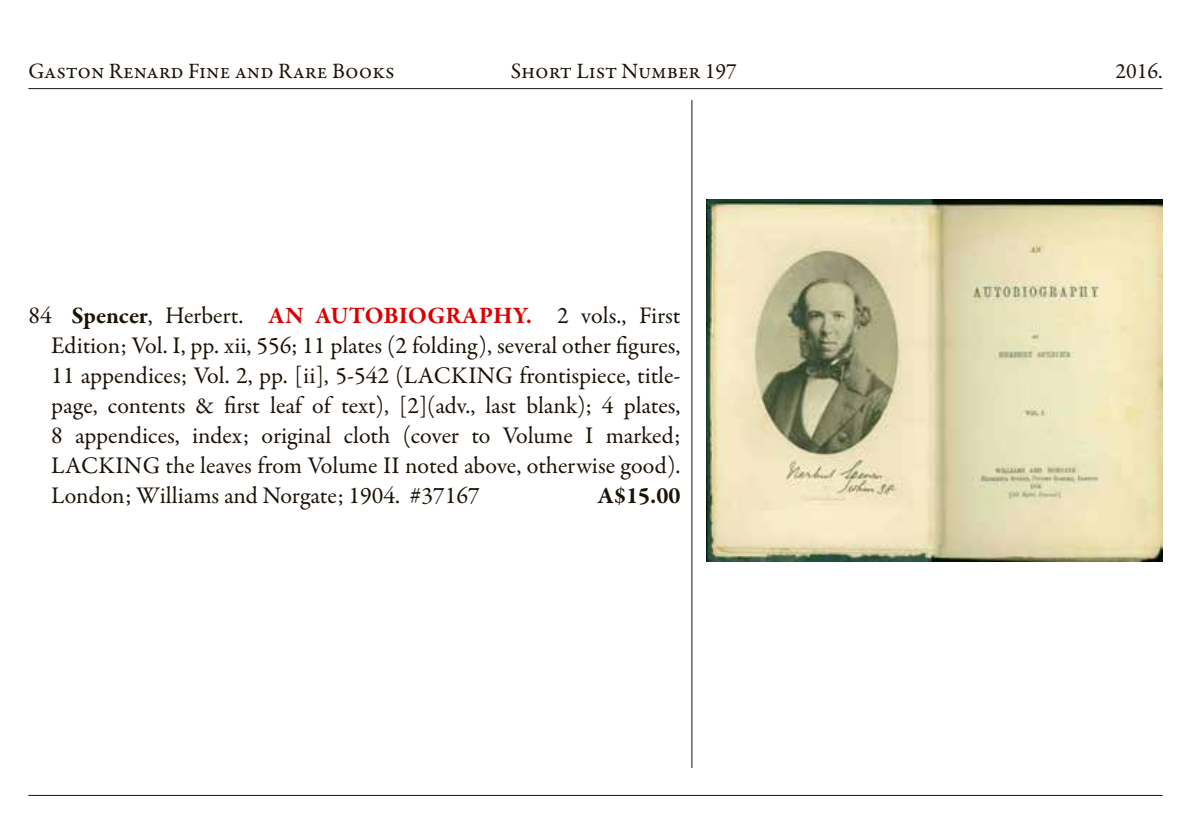
<style>
.page{position:relative;width:1191px;height:840px;background:#fff}
.page>*{position:absolute;margin:0;border:0;box-sizing:border-box;transform-origin:0 0}
.t1{font:24px/30px "Garamond Premr Pro";color:#1a1207;text-align:justify}
.t2{font:700 24px "Garamond Premr Pro";color:#1a1207}
.t3{font:22px "Garamond Premr Pro";color:#1a1207}
.s1{font-weight:700}
.s2{font-weight:700;color:#db0000}
</style>
<div class="page">
<hr style="left:28px;top:88px;width:1134px;height:1px;background:#1a1207">
<hr style="left:28px;top:794px;width:1134px;height:1px;background:#1a1207">
<hr style="left:691px;top:100px;width:1px;height:667px;background:#1a1207">
<img style="left:706px;top:199px;width:456px;height:362px">
<p class="t3" style="left:28px;top:57px;width:368px">Gaston Renard Fine and Rare Books</p>
<p class="t3" style="left:511px;top:57px;width:228px">Short List Number 197</p>
<p class="t3" style="left:1115px;top:57px;width:49px">2016.</p>
<p class="t1" style="left:51px;top:300px;width:631px;text-indent:-23px">84 <span class="s1">Spencer</span>, Herbert. <span class="s2">AN AUTOBIOGRAPHY.</span> 2 vols., First Edition; Vol. I, pp. xii, 556; 11 plates (2 folding), several other figures, 11 appendices; Vol. 2, pp. [ii], 5-542 (LACKING frontispiece, title&shy;page, contents &amp; first leaf of text), [2](adv., last blank); 4 plates, 8 appendices, index; original cloth (cover to Volume I marked; LACKING the leaves from Volume II noted above, otherwise good).<br>London; Williams and Norgate; 1904. #37167</p>
<p class="t2" style="left:598px;top:480px;width:84px">A$15.00</p>
</div>
